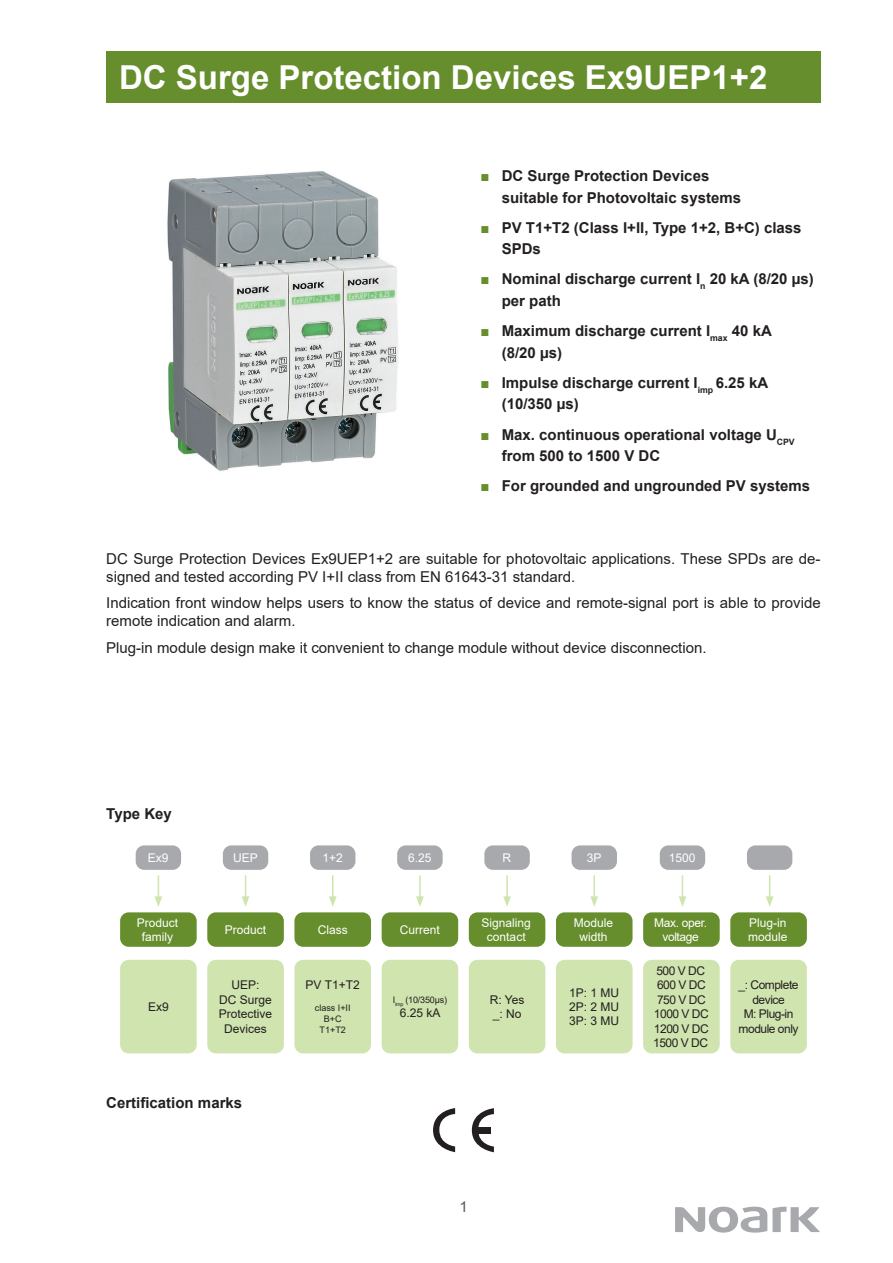
<style>
.page{position:relative;width:893px;height:1263px;background:#fff}
.page>*{position:absolute;margin:0;border:0;box-sizing:border-box;transform-origin:0 0}
.t1{font:700 33px "Arial";color:#fff}
.t2{font:700 15px/21.6px "Arial";color:#231f20}
.t3{font:15px/18px "Arial";color:#231f20}
.t4{font:15px "Arial";color:#57585a}
.t5{font:12px/14.4px "Arial";letter-spacing:-.04em;color:#231f20;text-align:center}
.t6{font:12px/14.4px "Arial";color:#fff;text-align:center}
.t7{font:12px/14.4px "Arial";color:#231f20;text-align:center}
.t8{font:12px/14.4px "Arial";letter-spacing:-.03em;color:#fff;text-align:center}
.t9{font:9px/10.8px "Arial";color:#231f20;text-align:center}
.s1{color:#668e2c}
</style>
<div class="page">
<svg style="left:675px;top:1206px;width:145px;height:26px"></svg>
<div style="left:106px;top:51px;width:715px;height:51px;background:#668e2c"></div>
<img style="left:167px;top:171px;width:232px;height:300px">
<div style="left:136px;top:845px;width:45px;height:25px;background:#a8a9ad;border-radius:9px"></div>
<div style="left:120px;top:912px;width:77px;height:35px;background:#668e2c;border-radius:9px"></div>
<div style="left:120px;top:960px;width:77px;height:93px;background:#cfe4ae;border-radius:9px"></div>
<div style="left:223px;top:845px;width:45px;height:25px;background:#a8a9ad;border-radius:9px"></div>
<div style="left:207px;top:912px;width:77px;height:35px;background:#668e2c;border-radius:9px"></div>
<div style="left:207px;top:960px;width:77px;height:93px;background:#cfe4ae;border-radius:9px"></div>
<div style="left:397px;top:845px;width:46px;height:25px;background:#a8a9ad;border-radius:9px"></div>
<div style="left:382px;top:912px;width:76px;height:35px;background:#668e2c;border-radius:9px"></div>
<div style="left:747px;top:845px;width:45px;height:25px;background:#a8a9ad;border-radius:9px"></div>
<div style="left:730px;top:912px;width:77px;height:35px;background:#668e2c;border-radius:9px"></div>
<div style="left:730px;top:960px;width:77px;height:93px;background:#cfe4ae;border-radius:9px"></div>
<svg style="left:155px;top:875px;width:7px;height:32px"></svg>
<svg style="left:242px;top:875px;width:7px;height:32px"></svg>
<hr style="left:419px;top:875px;width:2px;height:24px;background:#cfe4ae">
<svg style="left:416px;top:896px;width:8px;height:11px"></svg>
<svg style="left:766px;top:875px;width:7px;height:32px"></svg>
<div style="left:484px;top:845px;width:46px;height:25px;background:#a8a9ad;border-radius:9px"></div>
<div style="left:469px;top:912px;width:76px;height:35px;background:#668e2c;border-radius:9px"></div>
<div style="left:469px;top:960px;width:76px;height:93px;background:#cfe4ae;border-radius:9px"></div>
<div style="left:572px;top:845px;width:45px;height:25px;background:#a8a9ad;border-radius:9px"></div>
<div style="left:556px;top:912px;width:76px;height:35px;background:#668e2c;border-radius:9px"></div>
<div style="left:556px;top:960px;width:76px;height:93px;background:#cfe4ae;border-radius:9px"></div>
<div style="left:660px;top:845px;width:45px;height:25px;background:#a8a9ad;border-radius:9px"></div>
<div style="left:643px;top:912px;width:77px;height:35px;background:#668e2c;border-radius:9px"></div>
<hr style="left:506px;top:875px;width:2px;height:24px;background:#cfe4ae">
<svg style="left:503px;top:896px;width:8px;height:11px"></svg>
<hr style="left:593px;top:875px;width:2px;height:24px;background:#cfe4ae">
<svg style="left:590px;top:896px;width:8px;height:11px"></svg>
<svg style="left:679px;top:875px;width:7px;height:32px"></svg>
<div style="left:310px;top:845px;width:45px;height:25px;background:#a8a9ad;border-radius:9px"></div>
<div style="left:294px;top:912px;width:77px;height:35px;background:#668e2c;border-radius:9px"></div>
<svg style="left:329px;top:875px;width:8px;height:32px"></svg>
<div style="left:382px;top:960px;width:76px;height:93px;background:#cfe4ae;border-radius:9px"></div>
<div style="left:294px;top:960px;width:77px;height:93px;background:#cfe4ae;border-radius:9px"></div>
<div style="left:643px;top:960px;width:77px;height:93px;background:#cfe4ae;border-radius:9px"></div>
<svg style="left:433px;top:1108px;width:22px;height:44px"></svg>
<svg style="left:472px;top:1108px;width:22px;height:44px"></svg>
<div style="left:476px;top:1127px;width:15px;height:6px;background:#231f20"></div>
<h1 class="t1" style="left:119px;top:54px;width:650px">DC Surge Protection Devices Ex9UEP1+2</h1>
<p class="t2" style="left:502px;top:165px;width:241px;text-indent:-21px"><span class="s1">■</span> DC Surge Protection Devices suitable for Photovoltaic systems</p>
<p class="t2" style="left:502px;top:217px;width:301px;text-indent:-21px"><span class="s1">■</span> PV T1+T2 (Class I+II, Type 1+2, B+C) class<br>SPDs</p>
<p class="t2" style="left:502px;top:269px;width:313px;text-indent:-21px"><span class="s1">■</span> Nominal discharge current I<sub>n</sub> 20 kA (8/20 µs) per path</p>
<p class="t2" style="left:502px;top:320px;width:272px;text-indent:-21px"><span class="s1">■</span> Maximum discharge current I<sub>max</sub> 40 kA (8/20 µs)</p>
<p class="t2" style="left:502px;top:372px;width:268px;text-indent:-21px"><span class="s1">■</span> Impulse discharge current I<sub>imp</sub> 6.25 kA (10/350 µs)</p>
<p class="t2" style="left:502px;top:424px;width:295px;text-indent:-21px"><span class="s1">■</span> Max. continuous operational voltage U<sub>CPV </sub>from 500 to 1500 V DC</p>
<p class="t2" style="left:480px;top:475px;width:331px"><span class="s1">■</span> For grounded and ungrounded PV systems</p>
<p class="t3" style="left:106px;top:549px;width:716px">DC Surge Protection Devices Ex9UEP1+2 are suitable for photovoltaic applications. These SPDs are de&shy;signed and tested according PV I+II class from EN 61643-31 standard.</p>
<p class="t3" style="left:106px;top:594px;width:716px">Indication front window helps users to know the status of device and remote-signal port is able to provide remote indication and alarm.</p>
<p class="t3" style="left:106px;top:638px;width:602px">Plug-in module design make it convenient to change module without device disconnection.</p>
<p class="t2" style="left:106px;top:803px;width:67px">Type Key</p>
<p class="t6" style="left:148px;top:850px;width:22px">Ex9</p>
<p class="t6" style="left:137px;top:915px;width:43px">Product family</p>
<p class="t5" style="left:148px;top:999px;width:22px">Ex9</p>
<p class="t6" style="left:233px;top:850px;width:26px">UEP</p>
<p class="t6" style="left:225px;top:922px;width:43px">Product</p>
<p class="t7" style="left:219px;top:978px;width:55px">UEP:<br>DC Surge<br>Protective<br>Devices</p>
<p class="t2" style="left:106px;top:1092px;width:137px">Certification marks</p>
<p class="t6" style="left:322px;top:850px;width:22px">1+2</p>
<p class="t6" style="left:318px;top:922px;width:31px">Class</p>
<p class="t5" style="left:306px;top:978px;width:56px">PV T1+T2</p>
<p class="t9" style="left:315px;top:1002px;width:37px">class I+II<br>B+C<br>T1+T2</p>
<p class="t6" style="left:408px;top:850px;width:25px">6.25</p>
<p class="t6" style="left:503px;top:850px;width:10px">R</p>
<p class="t6" style="left:587px;top:850px;width:16px">3P</p>
<p class="t6" style="left:669px;top:850px;width:28px">1500</p>
<p class="t6" style="left:482px;top:915px;width:51px">Signaling contact</p>
<p class="t6" style="left:400px;top:922px;width:42px">Current</p>
<p class="t6" style="left:748px;top:915px;width:41px;text-align:left">Plug-in module</p>
<p class="t5" style="left:739px;top:978px;width:61px">_: Complete device<br>M: Plug-in module only</p>
<p class="t6" style="left:574px;top:915px;width:41px">Module width</p>
<p class="t8" style="left:654px;top:915px;width:54px">Max. oper. voltage</p>
<p class="t5" style="left:653px;top:963px;width:57px">500 V DC<br>600 V DC<br>750 V DC<br>1000 V DC<br>1200 V DC<br>1500 V DC</p>
<p class="t5" style="left:569px;top:985px;width:52px;text-align:justify">1P: 1 MU 2P: 2 MU 3P: 3 MU</p>
<p class="t5" style="left:490px;top:992px;width:36px;text-align:left">R: Yes _: No</p>
<p class="t9" style="left:393px;top:994px;width:56px">I<sub>imp</sub> (10/350µs)</p>
<p class="t5" style="left:400px;top:1005px;width:42px">6.25 kA</p>
<p class="t4" style="left:459px;top:1197px;width:10px">1</p>
</div>
